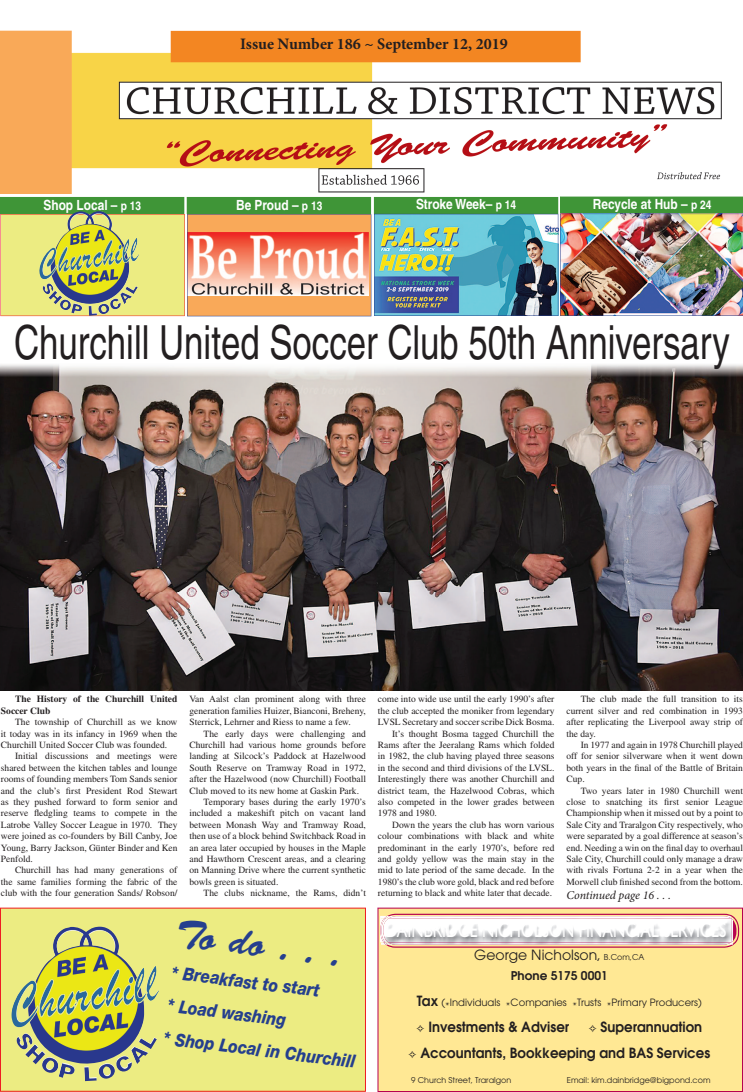
<style>
.page{position:relative;width:743px;height:1092px;background:#fff}
.page>*{position:absolute;margin:0;border:0;box-sizing:border-box;transform-origin:0 0}
.t1{font:47px "Helvetica";color:#231f20;scale:.74 1}
.t2{font:40px "Brush Script";color:#253f8e}
.t3{font:21.3px "Gill Sans";color:#fff;scale:.74 1}
.t4{font:italic 800 18px/33px "Helvetica Neue LT Std";color:#253f8e;scale:.87 1}
.t5{font:700 16px "Minion Pro";color:#231f20}
.t6{font:600 14px/26px "Avant Garde";color:#231f20;scale:.95 1}
.t7{font:700 14px "Helvetica";color:#fff;scale:.85 1}
.t8{font:14px "Avant Garde";color:#231f20}
.t9{font:italic 12px "Minion Pro";letter-spacing:-.01em;color:#231f20}
.t10{font:600 12px "Avant Garde";color:#231f20}
.t11{font:10px "Avant Garde";color:#231f20}
.t12{font:9.5px "Times";color:#231f20}
.t13{font:700 9.5px "Times";color:#231f20}
.t14{font:8px "Avant Garde";color:#231f20}
.s1{font-size:12px}
.s2{font-size:8px}
.s3{font-weight:600;font-size:14px}
</style>
<div class="page">
<img style="left:1px;top:30px;width:721px;height:163px">
<div style="left:377px;top:907px;width:366px;height:184px;background:#ffe894"></div>
<svg style="left:380px;top:913px;width:359px;height:34px;background:#eab1a2"></svg>
<img style="left:388px;top:918px;width:345px;height:26px">
<img style="left:381px;top:918px;width:2px;height:24px">
<img style="left:383px;top:918px;width:348px;height:24px">
<img style="left:0;top:364px;width:743px;height:326px">
<div style="left:0;top:907px;width:366px;height:184px;background:#ecec82"></div>
<img style="left:28px;top:926px;width:117px;height:138px">
<img style="left:0;top:196px;width:743px;height:120px">
<p class="t5" style="left:240px;top:32px;width:269px">Issue Number 186 ~ September 12, 2019</p>
<p class="t7" style="left:43px;top:196px;width:117px">Shop Local – <span class="s1">p 13</span></p>
<p class="t7" style="left:236px;top:196px;width:103px">Be Proud – <span class="s1">p 13</span></p>
<p class="t7" style="left:416px;top:196px;width:119px">Stroke Week– <span class="s1">p 14</span></p>
<p class="t7" style="left:593px;top:196px;width:141px">Recycle at Hub – <span class="s1">p 24</span></p>
<p class="t1" style="left:14px;top:315px;width:968px">Churchill United Soccer Club 50th Anniversary</p>
<p class="t13" style="left:15px;top:693px;width:164px">The History of the Churchill United</p>
<p class="t13" style="left:1px;top:704px;width:51px">Soccer Club</p>
<p class="t12" style="left:15px;top:716px;width:164px">The township of Churchill as we know</p>
<p class="t12" style="left:1px;top:728px;width:178px">it today was in its infancy in 1969 when the</p>
<p class="t12" style="left:1px;top:739px;width:168px">Churchill United Soccer Club was founded.</p>
<p class="t12" style="left:15px;top:750px;width:164px">Initial discussions and meetings were</p>
<p class="t12" style="left:1px;top:762px;width:178px">shared between the kitchen tables and lounge</p>
<p class="t12" style="left:1px;top:773px;width:178px">rooms of founding members Tom Sands senior</p>
<p class="t12" style="left:1px;top:785px;width:178px">and the club’s first President Rod Stewart</p>
<p class="t12" style="left:1px;top:796px;width:178px">as they pushed forward to form senior and</p>
<p class="t12" style="left:1px;top:807px;width:178px">reserve fledgling teams to compete in the</p>
<p class="t12" style="left:1px;top:819px;width:178px">Latrobe Valley Soccer League in 1970. They</p>
<p class="t12" style="left:1px;top:830px;width:178px">were joined as co-founders by Bill Canby, Joe</p>
<p class="t12" style="left:1px;top:842px;width:178px">Young, Barry Jackson, Günter Binder and Ken</p>
<p class="t12" style="left:1px;top:853px;width:33px">Penfold.</p>
<p class="t12" style="left:15px;top:864px;width:164px">Churchill has had many generations of</p>
<p class="t12" style="left:1px;top:876px;width:178px">the same families forming the fabric of the</p>
<p class="t12" style="left:1px;top:887px;width:178px">club with the four generation Sands/ Robson/</p>
<p class="t12" style="left:189px;top:693px;width:178px">Van Aalst clan prominent along with three</p>
<p class="t12" style="left:189px;top:705px;width:178px">generation families Huizer, Bianconi, Breheny,</p>
<p class="t12" style="left:189px;top:716px;width:163px">Sterrick, Lehrner and Riess to name a few.</p>
<p class="t12" style="left:204px;top:728px;width:164px">The early days were challenging and</p>
<p class="t12" style="left:189px;top:739px;width:178px">Churchill had various home grounds before</p>
<p class="t12" style="left:189px;top:750px;width:178px">landing at Silcock’s Paddock at Hazelwood</p>
<p class="t12" style="left:189px;top:762px;width:178px">South Reserve on Tramway Road in 1972,</p>
<p class="t12" style="left:189px;top:773px;width:178px">after the Hazelwood (now Churchill) Football</p>
<p class="t12" style="left:189px;top:785px;width:171px">Club moved to its new home at Gaskin Park.</p>
<p class="t12" style="left:204px;top:796px;width:164px">Temporary bases during the early 1970’s</p>
<p class="t12" style="left:189px;top:807px;width:178px">included a makeshift pitch on vacant land</p>
<p class="t12" style="left:189px;top:819px;width:178px">between Monash Way and Tramway Road,</p>
<p class="t12" style="left:189px;top:830px;width:178px">then use of a block behind Switchback Road in</p>
<p class="t12" style="left:189px;top:842px;width:178px">an area later occupied by houses in the Maple</p>
<p class="t12" style="left:189px;top:853px;width:178px">and Hawthorn Crescent areas, and a clearing</p>
<p class="t12" style="left:189px;top:864px;width:178px">on Manning Drive where the current synthetic</p>
<p class="t12" style="left:189px;top:876px;width:90px">bowls green is situated.</p>
<p class="t12" style="left:204px;top:887px;width:164px">The clubs nickname, the Rams, didn’t</p>
<p class="t2" style="left:179px;top:910px;width:168px;rotate:7deg">To do . . .</p>
<p class="t4" style="left:173px;top:955px;width:224px;rotate:7deg">* Breakfast to start<br>* Load washing<br>* Shop Local in Churchill</p>
<p class="t12" style="left:378px;top:693px;width:178px">come into wide use until the early 1990’s after</p>
<p class="t12" style="left:378px;top:705px;width:178px">the club accepted the moniker from legendary</p>
<p class="t12" style="left:378px;top:716px;width:178px">LVSL Secretary and soccer scribe Dick Bosma.</p>
<p class="t12" style="left:392px;top:728px;width:164px">It’s thought Bosma tagged Churchill the</p>
<p class="t12" style="left:378px;top:739px;width:178px">Rams after the Jeeralang Rams which folded</p>
<p class="t12" style="left:378px;top:750px;width:178px">in 1982, the club having played three seasons</p>
<p class="t12" style="left:378px;top:762px;width:178px">in the second and third divisions of the LVSL.</p>
<p class="t12" style="left:378px;top:773px;width:178px">Interestingly there was another Churchill and</p>
<p class="t12" style="left:378px;top:785px;width:178px">district team, the Hazelwood Cobras, which</p>
<p class="t12" style="left:378px;top:796px;width:178px">also competed in the lower grades between</p>
<p class="t12" style="left:378px;top:807px;width:60px">1978 and 1980.</p>
<p class="t12" style="left:392px;top:819px;width:164px">Down the years the club has worn various</p>
<p class="t12" style="left:378px;top:830px;width:178px">colour combinations with black and white</p>
<p class="t12" style="left:378px;top:842px;width:178px">predominant in the early 1970’s, before red</p>
<p class="t12" style="left:378px;top:853px;width:178px">and goldy yellow was the main stay in the</p>
<p class="t12" style="left:378px;top:864px;width:178px">mid to late period of the same decade. In the</p>
<p class="t12" style="left:378px;top:876px;width:178px">1980’s the club wore gold, black and red before</p>
<p class="t12" style="left:378px;top:887px;width:176px">returning to black and white later that decade.</p>
<p class="t12" style="left:580px;top:693px;width:164px">The club made the full transition to its</p>
<p class="t12" style="left:566px;top:705px;width:178px">current silver and red combination in 1993</p>
<p class="t12" style="left:566px;top:716px;width:178px">after replicating the Liverpool away strip of</p>
<p class="t12" style="left:566px;top:728px;width:31px">the day.</p>
<p class="t12" style="left:580px;top:739px;width:164px">In 1977 and again in 1978 Churchill played</p>
<p class="t12" style="left:566px;top:750px;width:178px">off for senior silverware when it went down</p>
<p class="t12" style="left:566px;top:762px;width:178px">both years in the final of the Battle of Britain</p>
<p class="t12" style="left:566px;top:773px;width:20px">Cup.</p>
<p class="t12" style="left:580px;top:785px;width:164px">Two years later in 1980 Churchill went</p>
<p class="t12" style="left:566px;top:796px;width:178px">close to snatching its first senior League</p>
<p class="t12" style="left:566px;top:807px;width:178px">Championship when it missed out by a point to</p>
<p class="t12" style="left:566px;top:819px;width:178px">Sale City and Traralgon City respectively, who</p>
<p class="t12" style="left:566px;top:830px;width:178px">were separated by a goal difference at season’s</p>
<p class="t12" style="left:566px;top:842px;width:178px">end. Needing a win on the final day to overhaul</p>
<p class="t12" style="left:566px;top:853px;width:178px">Sale City, Churchill could only manage a draw</p>
<p class="t12" style="left:566px;top:864px;width:178px">with rivals Fortuna 2-2 in a year when the</p>
<p class="t12" style="left:566px;top:876px;width:178px">Morwell club finished second from the bottom.</p>
<p class="t9" style="left:566px;top:887px;width:106px">Continued page 16 . . .</p>
<p class="t3" style="left:386px;top:917px;width:461px">DAINBRIDGE NICHOLSON FINANCIAL SERVICES</p>
<p class="t8" style="left:474px;top:946px;width:172px">George Nicholson, <span class="s2">B.Com,CA</span></p>
<p class="t10" style="left:511px;top:967px;width:98px">Phone 5175 0001</p>
<p class="t11" style="left:417px;top:996px;width:286px"><span class="s3">Tax</span> (✴Individuals ✴Companies ✴Trusts ✴Primary Producers)</p>
<p class="t6" style="left:416px;top:1013px;width:162px">✧ Investments &amp; Adviser</p>
<p class="t6" style="left:408px;top:1013px;width:319px;text-indent:180px">✧ Superannuation ✧ Accountants, Bookkeeping and BAS Services</p>
<p class="t14" style="left:411px;top:1074px;width:102px">9 Church Street, Traralgon</p>
<p class="t14" style="left:566px;top:1074px;width:145px">Email: kim.dainbridge@bigpond.com</p>
</div>
